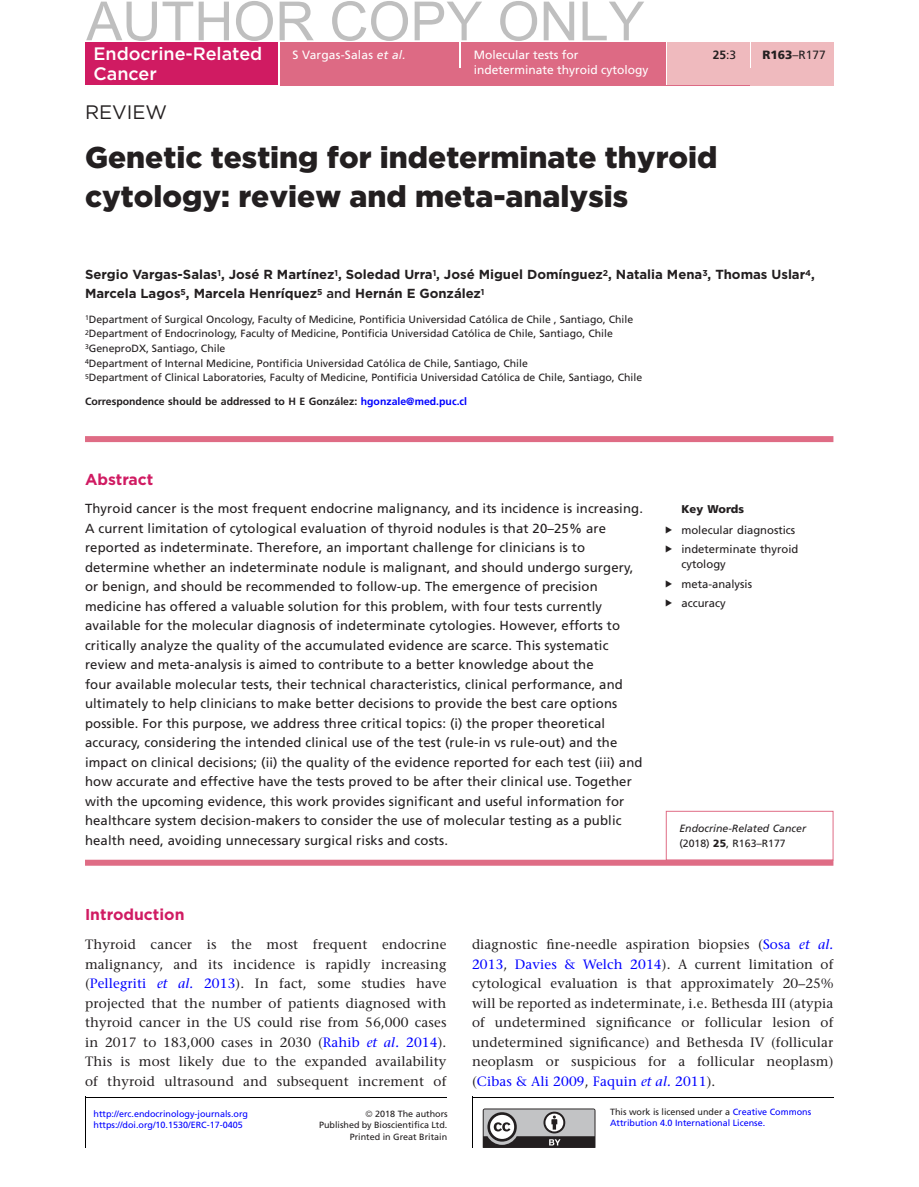
<style>
.page{position:relative;width:919px;height:1187px;background:#fff}
.page>*{position:absolute;margin:0;border:0;box-sizing:border-box;transform-origin:0 0}
.t1{font:54px "Arial";color:#bfbfbf}
.t2{font:900 30px/39px "Gotham";color:#231f20}
.t3{font:19.5px "Gotham";color:#231f20}
.t4{font:500 18px "Gotham";color:#fff}
.t5{font:700 15.75px "Gotham";color:#d01b62}
.t6{font:500 13.5px/19.5px "Stone Serif Std";letter-spacing:.01em;color:#231f20;text-align:justify}
.t7{font:13.2px/19.5px "Frutiger LT Std";letter-spacing:.01em;color:#231f20}
.t8{font:700 13.2px/19.5px "Gotham";color:#231f20}
.t9{font:12px/14.7px "Frutiger LT Std";color:#fff}
.t10{font:12px "Frutiger LT Std";color:#231f20}
.t11{font:700 12px "Frutiger LT Std";color:#231f20}
.t12{font:11.25px/19.5px "Frutiger LT Std";color:#231f20}
.t13{font:900 11.25px "Frutiger LT Std";color:#231f20}
.t14{font:10.5px/14.7px "Frutiger LT Std";color:#231f20}
.t15{font:700 10.5px "Frutiger LT Std";color:#231f20}
.t16{font:italic 10.5px/14.7px "Frutiger LT Std";color:#231f20}
.t17{font:9px/11.2px "Frutiger LT Std";color:#00f}
.t18{font:9px "Frutiger LT Std";color:#231f20}
.s1{font-weight:400}
.s2{font-style:italic}
.s3{font-weight:900}
.s4{font-weight:500}
.s5{color:#00f}
.s6{font-style:normal}
.s7{font-weight:900;font-style:normal}
.s8{font-style:italic;color:#00f}
.s9{font-weight:300;font-stretch:condensed}
.s10{color:#231f20}
</style>
<div class="page">
<div style="left:85px;top:43px;width:194px;height:42px;background:#d01b62"></div>
<div style="left:280px;top:51px;width:553px;height:34px;background:#dd6a84"></div>
<div style="left:280px;top:43px;width:179px;height:8px;background:#dd6a84"></div>
<hr style="left:459px;top:43px;width:2px;height:25px;background:#fff">
<div style="left:461px;top:43px;width:204px;height:42px;background:#dd6a84"></div>
<hr style="left:665px;top:43px;width:2px;height:42px;background:#fff">
<div style="left:667px;top:43px;width:82px;height:42px;background:#efbabe"></div>
<div style="left:749px;top:68px;width:84px;height:17px;background:#efbabe"></div>
<hr style="left:749px;top:43px;width:2px;height:25px;background:#fff">
<div style="left:751px;top:43px;width:82px;height:25px;background:#efbabe"></div>
<div style="left:85px;top:436px;width:748px;height:6px;background:#df6c85"></div>
<div style="left:85px;top:859px;width:748px;height:6px;background:#df6c85"></div>
<div style="left:665px;top:810px;width:168px;height:50px;border:1px solid #df6c85"></div>
<hr style="left:472px;top:1096px;width:1px;height:51px;background:#000">
<hr style="left:472px;top:1096px;width:361px;height:1px;background:#000">
<hr style="left:85px;top:1096px;width:1px;height:51px;background:#000">
<hr style="left:85px;top:1096px;width:362px;height:1px;background:#000">
<svg style="left:482px;top:1108px;width:113px;height:39px"></svg>
<h1 class="t1" style="left:86px;top:-9px;width:560px">AUTHOR COPY ONLY</h1>
<h3 class="t4" style="left:93px;top:42px;width:170px">Endocrine-Related</h3>
<p class="t11" style="left:712px;top:48px;width:25px">25<span class="s1">:3</span></p>
<h3 class="t4" style="left:93px;top:61px;width:65px">Cancer</h3>
<p class="t9" style="left:292px;top:48px;width:115px">S Vargas-Salas <span class="s2">et al.</span></p>
<p class="t9" style="left:474px;top:48px;width:176px">Molecular tests for indeterminate thyroid cytology</p>
<p class="t10" style="left:762px;top:48px;width:65px"><span class="s3">R163</span>–R177</p>
<h3 class="t3" style="left:85px;top:101px;width:84px">REVIEW</h3>
<h2 class="t2" style="left:85px;top:137px;width:634px">Genetic testing for indeterminate thyroid cytology: review and meta-analysis</h2>
<p class="t8" style="left:85px;top:264px;width:731px">Sergio Vargas-Salas<sup>1</sup>, José R Martínez<sup>1</sup>, Soledad Urra<sup>1</sup>, José Miguel Domínguez<sup>2</sup>, Natalia Mena<sup>3</sup>, Thomas Uslar<sup>4</sup>,<br>Marcela Lagos<sup>5</sup>, Marcela Henríquez<sup>5</sup> <span class="s4">and</span> Hernán E González<sup>1</sup></p>
<p class="t14" style="left:85px;top:312px;width:558px"><sup>1</sup>Department of Surgical Oncology, Faculty of Medicine, Pontificia Universidad Católica de Chile , Santiago, Chile <sup>2</sup>Department of Endocrinology, Faculty of Medicine, Pontificia Universidad Católica de Chile, Santiago, Chile <sup>3</sup>GeneproDX, Santiago, Chile<br><sup>4</sup>Department of Internal Medicine, Pontificia Universidad Católica de Chile, Santiago, Chile<br><sup>5</sup>Department of Clinical Laboratories, Faculty of Medicine, Pontificia Universidad Católica de Chile, Santiago, Chile</p>
<p class="t15" style="left:85px;top:395px;width:383px">Correspondence should be addressed to H E González: <span class="s5">hgonzale@med.puc.cl</span></p>
<p class="t5" style="left:85px;top:468px;width:70px">Abstract</p>
<p class="t7" style="left:85px;top:498px;width:559px">Thyroid cancer is the most frequent endocrine malignancy, and its incidence is increasing.<br>A current limitation of cytological evaluation of thyroid nodules is that 20–25% are reported as indeterminate. Therefore, an important challenge for clinicians is to determine whether an indeterminate nodule is malignant, and should undergo surgery, or benign, and should be recommended to follow-up. The emergence of precision medicine has offered a valuable solution for this problem, with four tests currently available for the molecular diagnosis of indeterminate cytologies. However, efforts to critically analyze the quality of the accumulated evidence are scarce. This systematic review and meta-analysis is aimed to contribute to a better knowledge about the<br>four available molecular tests, their technical characteristics, clinical performance, and ultimately to help clinicians to make better decisions to provide the best care options possible. For this purpose, we address three critical topics: (i) the proper theoretical accuracy, considering the intended clinical use of the test (rule-in vs rule-out) and the impact on clinical decisions; (ii) the quality of the evidence reported for each test (iii) and how accurate and effective have the tests proved to be after their clinical use. Together with the upcoming evidence, this work provides significant and useful information for healthcare system decision-makers to consider the use of molecular testing as a public health need, avoiding unnecessary surgical risks and costs.</p>
<p class="t13" style="left:681px;top:502px;width:64px">Key Words</p>
<p class="t12" style="left:681px;top:520px;width:118px">molecular diagnostics indeterminate thyroid</p>
<p class="t12" style="left:681px;top:555px;width:72px">cytology meta-analysis accuracy</p>
<p class="t16" style="left:679px;top:821px;width:128px">Endocrine-Related Cancer <span class="s6">(2018)</span> <span class="s7">25</span><span class="s6">, R163–R177</span></p>
<p class="t5" style="left:85px;top:903px;width:101px">Introduction</p>
<p class="t6" style="left:85px;top:934px;width:363px">Thyroid cancer is the most frequent endocrine malignancy, and its incidence is rapidly increasing (<span class="s5">Pellegriti</span> <span class="s8">et al.</span> <span class="s5">2013</span>). In fact, some studies have projected that the number of patients diagnosed with thyroid cancer in the US could rise from 56,000 cases in 2017 to 183,000 cases in 2030 (<span class="s5">Rahib</span> <span class="s8">et al.</span> <span class="s5">2014</span>).<br>This is most likely due to the expanded availability of thyroid ultrasound and subsequent increment of</p>
<p class="t6" style="left:472px;top:934px;width:363px">diagnostic fine-needle aspiration biopsies (<span class="s5">Sosa</span> <span class="s8">et al.<br></span><span class="s5">2013</span>, <span class="s5">Davies &amp; Welch 2014</span>). A current limitation of cytological evaluation is that approximately 20–25% will be reported as indeterminate, i.e. Bethesda III (atypia of undetermined significance or follicular lesion of undetermined significance) and Bethesda IV (follicular neoplasm or suspicious for a follicular neoplasm) (<span class="s5">Cibas &amp; Ali 2009</span>, <span class="s5">Faquin</span> <span class="s8">et al.</span> <span class="s5">2011</span>).</p>
<p class="t17" style="left:93px;top:1108px;width:156px">http://erc.endocrinology-journals.org</p>
<p class="t17" style="left:94px;top:1119px;width:151px">https://doi.org/10.1530/ERC-17-0405</p>
<p class="t18" style="left:365px;top:1108px;width:84px"><span class="s9">©</span> 2018 The authors</p>
<p class="t18" style="left:319px;top:1119px;width:130px">Published by Bioscientifica Ltd.</p>
<p class="t18" style="left:350px;top:1130px;width:99px">Printed in Great Britain</p>
<p class="t17" style="left:610px;top:1106px;width:203px"><span class="s10">This work is licensed under a</span> Creative Commons<br>Attribution 4.0 International License.</p>
</div>
